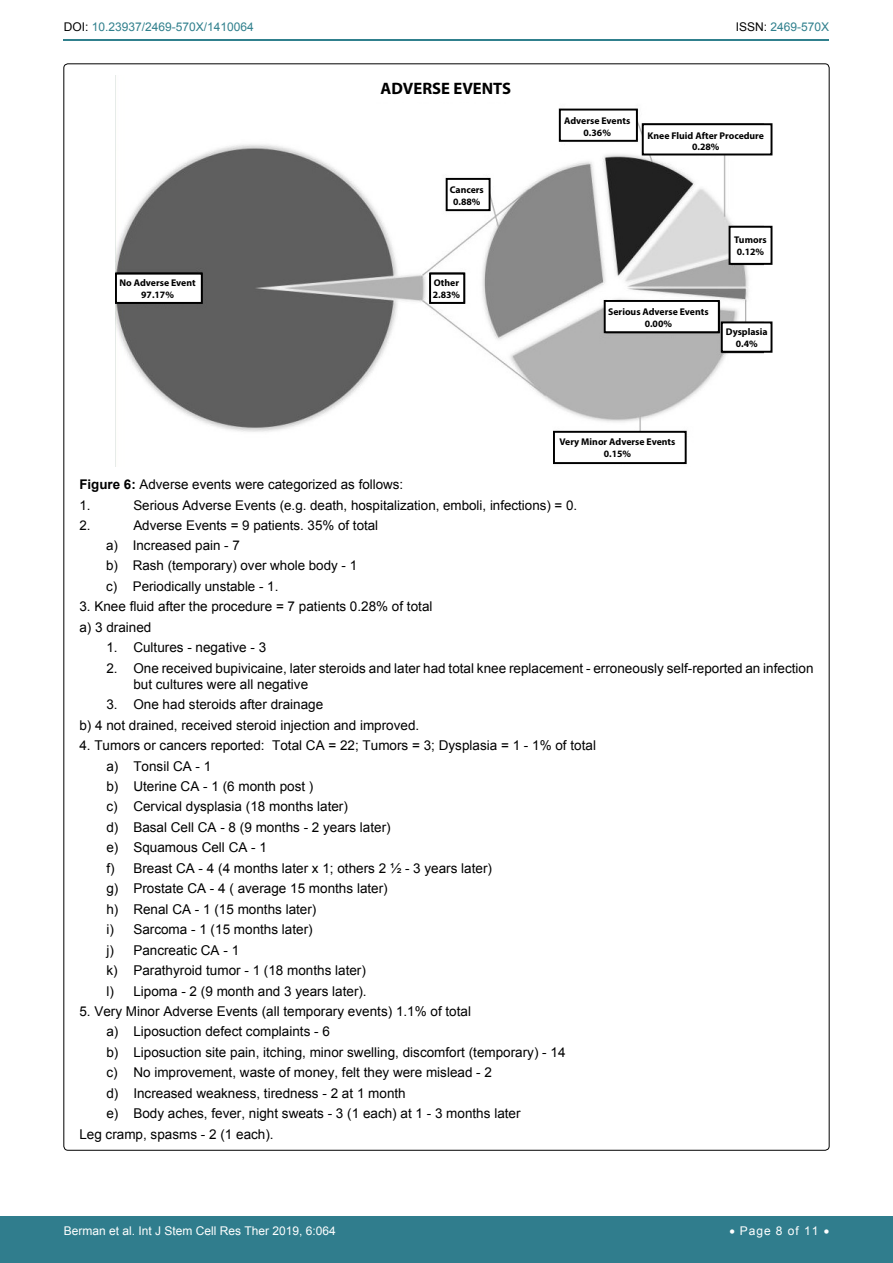
<style>
.page{position:relative;width:893px;height:1263px;background:#fff}
.page>*{position:absolute;margin:0;border:0;box-sizing:border-box;transform-origin:0 0}
.t1{font:700 16.65px "Myriad Pro";color:#000}
.t2{font:13.5px/20.4px "Arial";color:#000}
.t3{font:13.35px/20.2px "Arial";color:#000}
.t4{font:12px "Arial";color:#fff}
.t5{font:12px "Arial";color:#30808d}
.t6{font:700 9.75px/11.7px "Myriad Pro";color:#000;text-align:center}
.s1{color:#000}
.s2{font-weight:700}
</style>
<div class="page">
<hr style="left:64px;top:40px;width:765px;height:1px;background:#30808d">
<div style="left:0;top:1217px;width:893px;height:46px;background:#307d8d"></div>
<img style="left:116px;top:108px;width:649px;height:357px">
<div style="left:554px;top:432px;width:132px;height:31px;background:#fff"></div>
<div style="left:553px;top:431px;width:134px;height:33px;border:2px solid #000"></div>
<div style="left:722px;top:322px;width:49px;height:30px;background:#fff"></div>
<div style="left:721px;top:321px;width:51px;height:32px;border:2px solid #000"></div>
<div style="left:605px;top:301px;width:114px;height:31px;background:#fff"></div>
<div style="left:604px;top:300px;width:116px;height:33px;border:2px solid #000"></div>
<div style="left:730px;top:227px;width:41px;height:37px;background:#fff"></div>
<div style="left:729px;top:226px;width:43px;height:39px;border:2px solid #000"></div>
<div style="left:643px;top:124px;width:128px;height:30px;background:#fff"></div>
<div style="left:642px;top:123px;width:130px;height:32px;border:2px solid #000"></div>
<div style="left:560px;top:110px;width:77px;height:31px;background:#fff"></div>
<div style="left:559px;top:109px;width:79px;height:33px;border:2px solid #000"></div>
<div style="left:447px;top:179px;width:43px;height:31px;background:#fff"></div>
<div style="left:446px;top:178px;width:45px;height:33px;border:2px solid #000"></div>
<div style="left:430px;top:274px;width:34px;height:29px;background:#fff"></div>
<div style="left:429px;top:273px;width:36px;height:31px;border:2px solid #000"></div>
<div style="left:116px;top:274px;width:86px;height:29px;background:#fff"></div>
<div style="left:116px;top:273px;width:87px;height:31px;border:2px solid #000"></div>
<p class="t5" style="left:64px;top:19px;width:192px"><span class="s1">DOI:</span> 10.23937/2469-570X/1410064</p>
<p class="t5" style="left:736px;top:19px;width:95px"><span class="s1">ISSN:</span> 2469-570X</p>
<p class="t1" style="left:381px;top:78px;width:132px">ADVERSE EVENTS</p>
<p class="t6" style="left:450px;top:184px;width:35px">Cancers<br>0.88%</p>
<p class="t6" style="left:120px;top:277px;width:78px">No Adverse Event<br>97.17%</p>
<p class="t6" style="left:433px;top:277px;width:29px;text-align:left">Other<br>2.83%</p>
<p class="t6" style="left:564px;top:115px;width:68px">Adverse Events<br>0.36%</p>
<p class="t6" style="left:648px;top:129px;width:118px">Knee Fluid After Procedure<br>0.28%</p>
<p class="t6" style="left:734px;top:234px;width:34px;text-align:left">Tumors<br>0.12%</p>
<p class="t6" style="left:608px;top:305px;width:102px">Serious Adverse Events<br>0.00%</p>
<p class="t6" style="left:726px;top:326px;width:43px">Dysplasia<br>0.4%</p>
<p class="t6" style="left:559px;top:436px;width:117px">Very Minor Adverse Events<br>0.15%</p>
<p class="t3" style="left:79px;top:475px;width:325px"><span class="s2">Figure 6:</span> Adverse events were categorized as follows:<br>1.</p>
<p class="t3" style="left:133px;top:495px;width:445px">Serious Adverse Events (e.g. death, hospitalization, emboli, infections) = 0.</p>
<p class="t3" style="left:79px;top:515px;width:13px">2.</p>
<p class="t3" style="left:106px;top:515px;width:274px;text-indent:27px">Adverse Events = 9 patients. 35% of total a) Increased pain - 7<br>b) Rash (temporary) over whole body - 1<br>c) Periodically unstable - 1.</p>
<p class="t2" style="left:79px;top:596px;width:355px">3. Knee fluid after the procedure = 7 patients 0.28% of total a) 3 drained</p>
<p class="t2" style="left:106px;top:637px;width:161px">1. Cultures - negative - 3</p>
<p class="t2" style="left:133px;top:660px;width:682px;line-height:16.2px;text-indent:-27px">2. One received bupivicaine, later steroids and later had total knee replacement - erroneously self-reported an infection but cultures were all negative</p>
<p class="t2" style="left:79px;top:694px;width:341px;text-indent:27px">3. One had steroids after drainage<br>b) 4 not drained, received steroid injection and improved.</p>
<p class="t2" style="left:106px;top:735px;width:491px;text-indent:-27px">4. Tumors or cancers reported: Total CA = 22; Tumors = 3; Dysplasia = 1 - 1% of total a) Tonsil CA - 1<br>b) Uterine CA - 1 (6 month post )<br>c) Cervical dysplasia (18 months later)<br>d) Basal Cell CA - 8 (9 months - 2 years later)<br>e) Squamous Cell CA - 1<br>f) Breast CA - 4 (4 months later x 1; others 2 ½ - 3 years later)<br>g) Prostate CA - 4 ( average 15 months later)<br>h) Renal CA - 1 (15 months later)<br>i) Sarcoma - 1 (15 months later)<br>j) Pancreatic CA - 1<br>k) Parathyroid tumor - 1 (18 months later)<br>l) Lipoma - 2 (9 month and 3 years later).</p>
<p class="t2" style="left:79px;top:1001px;width:393px">5. Very Minor Adverse Events (all temporary events) 1.1% of total</p>
<p class="t2" style="left:106px;top:1022px;width:225px">a) Liposuction defect complaints - 6</p>
<p class="t2" style="left:106px;top:1042px;width:461px">b) Liposuction site pain, itching, minor swelling, discomfort (temporary) - 14</p>
<p class="t2" style="left:106px;top:1062px;width:387px">c) No improvement, waste of money, felt they were mislead - 2</p>
<p class="t2" style="left:106px;top:1083px;width:301px">d) Increased weakness, tiredness - 2 at 1 month</p>
<p class="t2" style="left:106px;top:1103px;width:416px">e) Body aches, fever, night sweats - 3 (1 each) at 1 - 3 months later</p>
<p class="t2" style="left:79px;top:1124px;width:196px">Leg cramp, spasms - 2 (1 each).</p>
<p class="t4" style="left:64px;top:1223px;width:274px">Berman et al. Int J Stem Cell Res Ther 2019, 6:064</p>
<p class="t4" style="left:729px;top:1223px;width:101px">• Page 8 of 11 •</p>
</div>
